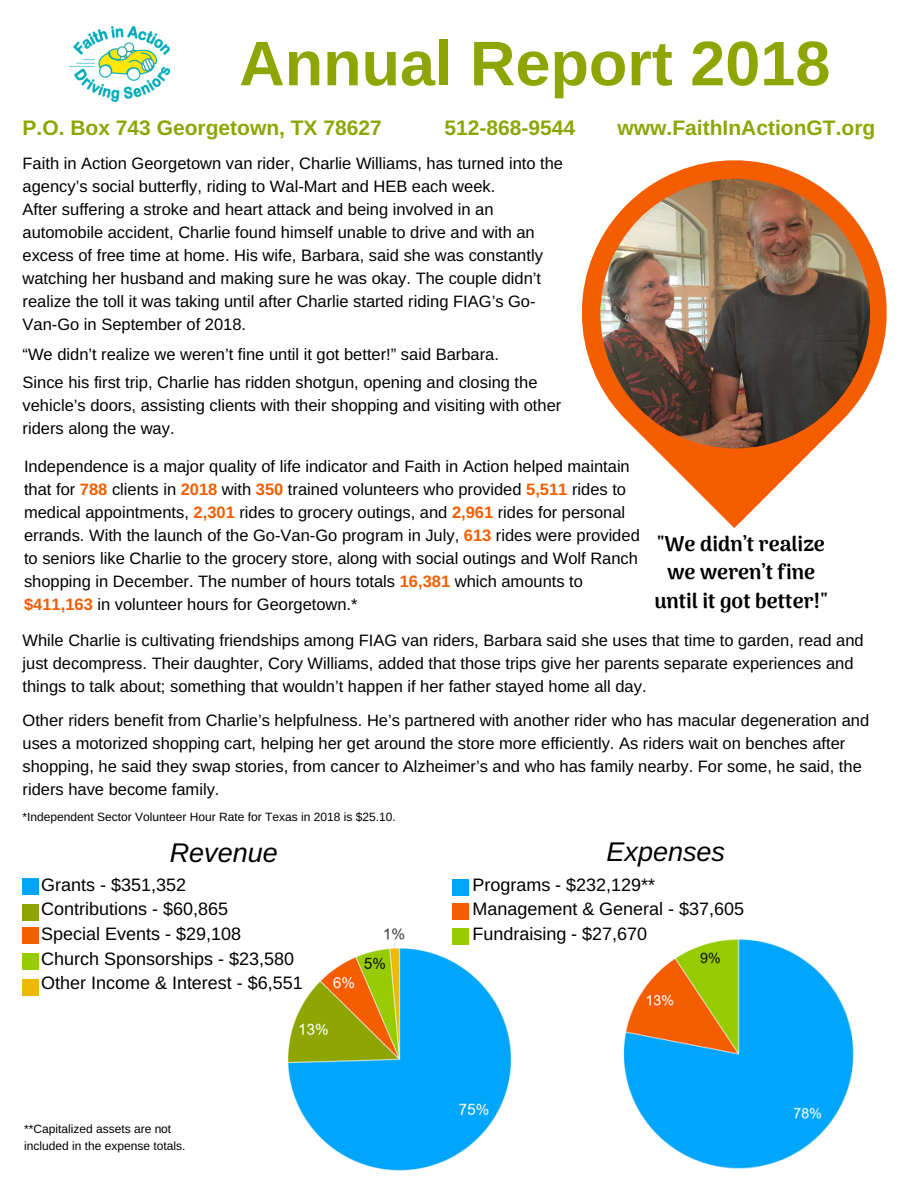
<style>
.page{position:relative;width:918px;height:1188px;background:#fff}
.page>*{position:absolute;margin:0;border:0;box-sizing:border-box;transform-origin:0 0}
.t1{font:700 63px "Arimo";color:#8ea604}
.t2{font:italic 27px "Arimo";color:#000}
.t3{font:700 21px "Arimo";color:#8ea604}
.t4{font:900 21px/28.3px "Arima Madurai";color:#000;text-align:center}
.t5{font:18px/24.6px "Arimo";color:#000}
.t6{font:16.5px/23px "Arimo";color:#000}
.t7{font:12px/16.8px "Arimo";color:#000}
.s1{font-weight:700;color:#f45d01}
</style>
<div class="page">
<svg style="left:582px;top:160px;width:305px;height:368px"></svg>
<img style="left:600px;top:179px;width:270px;height:269px">
<img style="left:288px;top:928px;width:223px;height:243px">
<img style="left:623px;top:939px;width:231px;height:230px">
<div style="left:23px;top:878px;width:16px;height:17px;background:#00a6f6"></div>
<div style="left:23px;top:928px;width:16px;height:16px;background:#f45d01"></div>
<div style="left:23px;top:953px;width:16px;height:17px;background:#97cc04"></div>
<div style="left:23px;top:904px;width:16px;height:17px;background:#8ea604"></div>
<div style="left:23px;top:979px;width:16px;height:16px;background:#eeb902"></div>
<div style="left:452px;top:879px;width:17px;height:17px;background:#00a6f6"></div>
<div style="left:452px;top:903px;width:17px;height:17px;background:#f45d01"></div>
<div style="left:452px;top:928px;width:17px;height:17px;background:#97cc04"></div>
<img style="left:70px;top:27px;width:100px;height:74px">
<h1 class="t1" style="left:239px;top:28px;width:593px">Annual Report 2018</h1>
<p class="t3" style="left:23px;top:116px;width:361px">P.O. Box 743 Georgetown, TX 78627</p>
<p class="t3" style="left:445px;top:116px;width:132px">512-868-9544</p>
<p class="t3" style="left:618px;top:116px;width:259px">www.FaithInActionGT.org</p>
<p class="t6" style="left:23px;top:151px;width:542px">Faith in Action Georgetown van rider, Charlie Williams, has turned into the agency’s social butterfly, riding to Wal-Mart and HEB each week.<br>After suffering a stroke and heart attack and being involved in an automobile accident, Charlie found himself unable to drive and with an excess of free time at home. His wife, Barbara, said she was constantly watching her husband and making sure he was okay. The couple didn’t realize the toll it was taking until after Charlie started riding FIAG’s Go-Van-Go in September of 2018.</p>
<p class="t6" style="left:23px;top:342px;width:478px">“We didn’t realize we weren’t fine until it got better!” said Barbara.</p>
<p class="t6" style="left:23px;top:371px;width:540px">Since his first trip, Charlie has ridden shotgun, opening and closing the vehicle’s doors, assisting clients with their shopping and visiting with other riders along the way.</p>
<p class="t6" style="left:24px;top:455px;width:617px">Independence is a major quality of life indicator and Faith in Action helped maintain that for <span class="s1">788</span> clients in <span class="s1">2018</span> with <span class="s1">350</span> trained volunteers who provided <span class="s1">5,511</span> rides to medical appointments, <span class="s1">2,301</span> rides to grocery outings, and <span class="s1">2,961</span> rides for personal errands. With the launch of the Go-Van-Go program in July, <span class="s1">613</span> rides were provided to seniors like Charlie to the grocery store, along with social outings and Wolf Ranch shopping in December. The number of hours totals <span class="s1">16,381</span> which amounts to <span class="s1">$411,163</span> in volunteer hours for Georgetown.*</p>
<p class="t4" style="left:654px;top:530px;width:175px">"We didn’t realize we weren’t fine until it got better!"</p>
<p class="t6" style="left:23px;top:628px;width:843px">While Charlie is cultivating friendships among FIAG van riders, Barbara said she uses that time to garden, read and just decompress. Their daughter, Cory Williams, added that those trips give her parents separate experiences and things to talk about; something that wouldn’t happen if her father stayed home all day.</p>
<p class="t6" style="left:23px;top:709px;width:848px">Other riders benefit from Charlie’s helpfulness. He’s partnered with another rider who has macular degeneration and uses a motorized shopping cart, helping her get around the store more efficiently. As riders wait on benches after shopping, he said they swap stories, from cancer to Alzheimer’s and who has family nearby. For some, he said, the riders have become family.</p>
<p class="t7" style="left:23px;top:808px;width:375px">*Independent Sector Volunteer Hour Rate for Texas in 2018 is $25.10.</p>
<h2 class="t2" style="left:170px;top:838px;width:110px">Revenue</h2>
<h2 class="t2" style="left:607px;top:836px;width:120px">Expenses</h2>
<p class="t5" style="left:41px;top:872px;width:263px">Grants - $351,352<br>Contributions - $60,865<br>Special Events - $29,108<br>Church Sponsorships - $23,580<br>Other Income &amp; Interest - $6,551</p>
<p class="t5" style="left:472px;top:872px;width:273px">Programs - $232,129**<br>Management &amp; General - $37,605<br>Fundraising - $27,670</p>
<p class="t7" style="left:24px;top:1120px;width:163px">**Capitalized assets are not included in the expense totals.</p>
</div>
